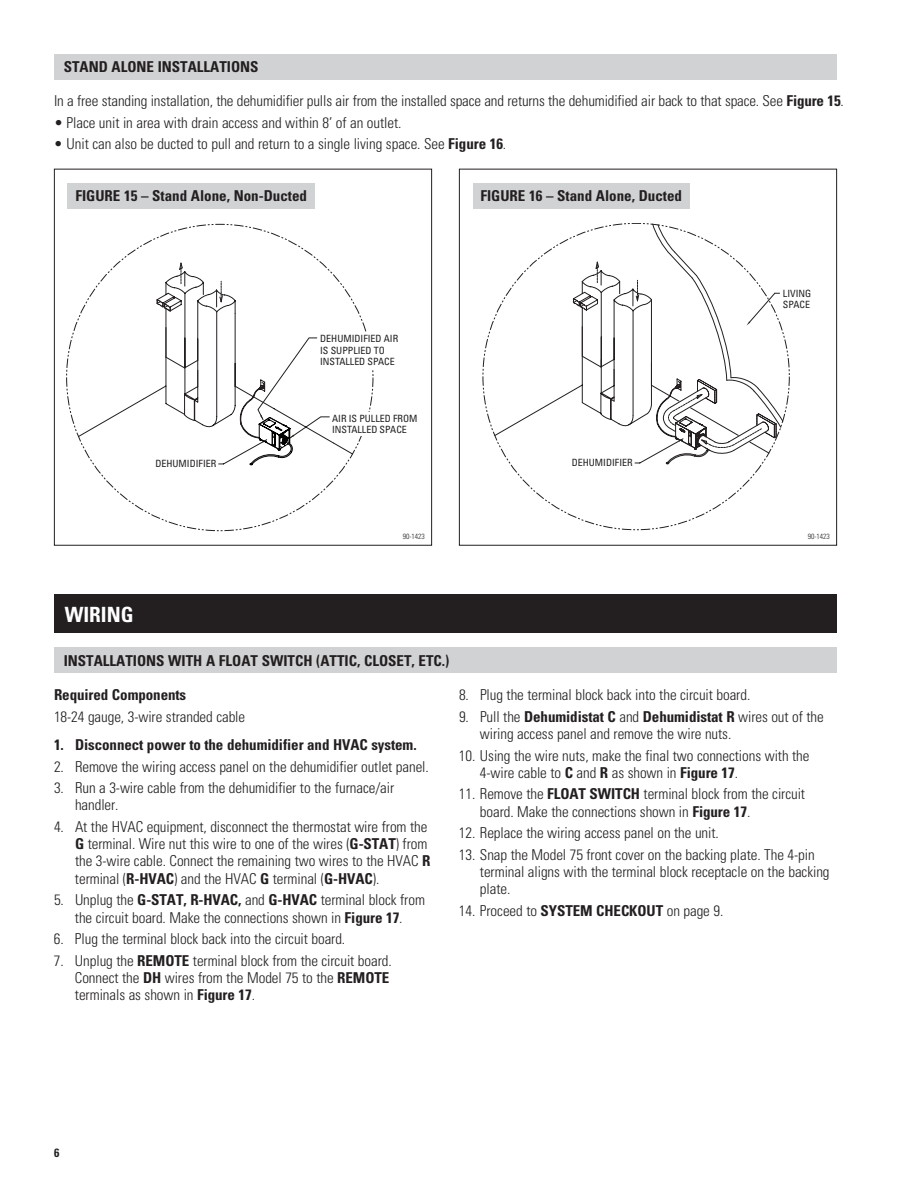
<style>
.page{position:relative;width:918px;height:1188px;background:#fff}
.page>*{position:absolute;margin:0;border:0;box-sizing:border-box;transform-origin:0 0}
.t1{font:700 condensed 21px "Univers";color:#fff}
.t2{font:300 condensed 15px/17.2px "Univers";letter-spacing:-.005em;color:#231f20}
.t3{font:700 condensed 15px "Univers";color:#231f20}
.t4{font:700 condensed 12px "Univers";color:#231f20}
.t5{font:condensed 10.05px/11.4px "Univers";color:#231f20}
.t6{font:300 condensed 7.5px "Univers";color:#231f20}
.s1{font-weight:700}
</style>
<div class="page">
<div style="left:54px;top:54px;width:783px;height:25px;background:#d1d2d4"></div>
<svg style="left:78px;top:263px;width:275px;height:202px"></svg>
<div style="left:349px;top:412px;width:29px;height:24px;background:#fff"></div>
<div style="left:54px;top:169px;width:378px;height:377px;border:1px solid #231f20"></div>
<div style="left:68px;top:183px;width:247px;height:25px;background:#d1d2d4"></div>
<svg style="left:494px;top:223px;width:290px;height:241px"></svg>
<div style="left:459px;top:169px;width:378px;height:377px;border:1px solid #231f20"></div>
<div style="left:473px;top:183px;width:217px;height:25px;background:#d1d2d4"></div>
<div style="left:54px;top:594px;width:783px;height:39px;background:#231f20"></div>
<div style="left:54px;top:648px;width:783px;height:25px;background:#d1d2d4"></div>
<p class="t3" style="left:64px;top:58px;width:196px">STAND ALONE INSTALLATIONS</p>
<p class="t2" style="left:54px;top:92px;width:791px">In a free standing installation, the dehumidifier pulls air from the installed space and returns the dehumidified air back to that space. See <span class="s1">Figure 15</span>.</p>
<p class="t2" style="left:54px;top:114px;width:349px">• Place unit in area with drain access and within 8’ of an outlet.</p>
<p class="t2" style="left:54px;top:135px;width:454px">• Unit can also be ducted to pull and return to a single living space. See <span class="s1">Figure 16</span>.</p>
<p class="t3" style="left:75px;top:187px;width:16px">Figure</p>
<p class="t3" style="left:124px;top:187px;width:184px">15 – Stand Alone, Non-Ducted</p>
<p class="t3" style="left:480px;top:187px;width:16px">Figure</p>
<p class="t3" style="left:529px;top:187px;width:154px">16 – Stand Alone, Ducted</p>
<p class="t5" style="left:155px;top:458px;width:62px">DEHUMIDIFIER</p>
<p class="t5" style="left:320px;top:333px;width:80px">DEHUMIDIFIED AIR<br>IS SUPPLIED TO<br>INSTALLED SPACE</p>
<p class="t5" style="left:332px;top:412px;width:87px">AIR IS PULLED FROM<br>INSTALLED SPACE</p>
<p class="t6" style="left:403px;top:532px;width:24px">90-1423</p>
<p class="t5" style="left:572px;top:457px;width:62px">DEHUMIDIFIER</p>
<p class="t5" style="left:783px;top:287px;width:30px">LIVING<br>SPACE</p>
<p class="t6" style="left:808px;top:532px;width:24px">90-1423</p>
<h1 class="t1" style="left:65px;top:601px;width:70px">WIRING</h1>
<p class="t3" style="left:64px;top:651px;width:387px">INSTALLATIONS WITH A FLOAT SWITCH (ATTIC, CLOSET, etc.)</p>
<p class="t3" style="left:54px;top:686px;width:134px">Required Components</p>
<p class="t2" style="left:54px;top:708px;width:193px">18-24 gauge, 3-wire stranded cable</p>
<p class="t3" style="left:54px;top:735px;width:364px">1. Disconnect power to the dehumidifier and HVAC system.</p>
<p class="t2" style="left:54px;top:757px;width:376px">2. Remove the wiring access panel on the dehumidifier outlet panel.</p>
<p class="t2" style="left:75px;top:779px;width:321px;text-indent:-21px">3. Run a 3-wire cable from the dehumidifier to the furnace/air handler.</p>
<p class="t2" style="left:75px;top:818px;width:357px;text-indent:-21px">4. At the HVAC equipment, disconnect the thermostat wire from the <span class="s1">G</span> terminal. Wire nut this wire to one of the wires (<span class="s1">G-STAT</span>) from the 3-wire cable. Connect the remaining two wires to the HVAC <span class="s1">R </span>terminal (<span class="s1">R-HVAC</span>) and the HVAC <span class="s1">G</span> terminal (<span class="s1">G-HVAC</span>).</p>
<p class="t2" style="left:54px;top:891px;width:373px;text-align:center">5. Unplug the <span class="s1">G-STAT, R-HVAC,</span> and <span class="s1">G-HVAC</span> terminal block from the circuit board. Make the connections shown in <span class="s1">Figure 17</span>.</p>
<p class="t2" style="left:54px;top:930px;width:293px">6. Plug the terminal block back into the circuit board.</p>
<p class="t2" style="left:75px;top:952px;width:318px;text-indent:-21px">7. Unplug the <span class="s1">REMOTE</span> terminal block from the circuit board.<br>Connect the <span class="s1">DH</span> wires from the Model 75 to the <span class="s1">REMOTE </span>terminals as shown in <span class="s1">Figure 17</span>.</p>
<p class="t2" style="left:459px;top:686px;width:293px">8. Plug the terminal block back into the circuit board.</p>
<p class="t2" style="left:480px;top:708px;width:345px;text-indent:-21px">9. Pull the <span class="s1">Dehumidistat C</span> and <span class="s1">Dehumidistat R</span> wires out of the wiring access panel and remove the wire nuts.</p>
<p class="t2" style="left:480px;top:746px;width:331px;text-indent:-21px">10. Using the wire nuts, make the final two connections with the<br>4-wire cable to <span class="s1">C</span> and <span class="s1">R</span> as shown in <span class="s1">Figure 17</span>.</p>
<p class="t2" style="left:480px;top:785px;width:327px;text-indent:-21px">11. Remove the <span class="s1">FLOAT SWITCH</span> terminal block from the circuit board. Make the connections shown in <span class="s1">Figure 17</span>.</p>
<p class="t2" style="left:459px;top:824px;width:261px">12. Replace the wiring access panel on the unit.</p>
<p class="t2" style="left:480px;top:846px;width:351px;text-indent:-21px">13. Snap the Model 75 front cover on the backing plate. The 4-pin terminal aligns with the terminal block receptacle on the backing plate.</p>
<p class="t2" style="left:459px;top:902px;width:266px">14. Proceed to <span class="s1">SYSTEM CHECKOUT</span> on page 9.</p>
<p class="t4" style="left:54px;top:1145px;width:7px">6</p>
</div>
